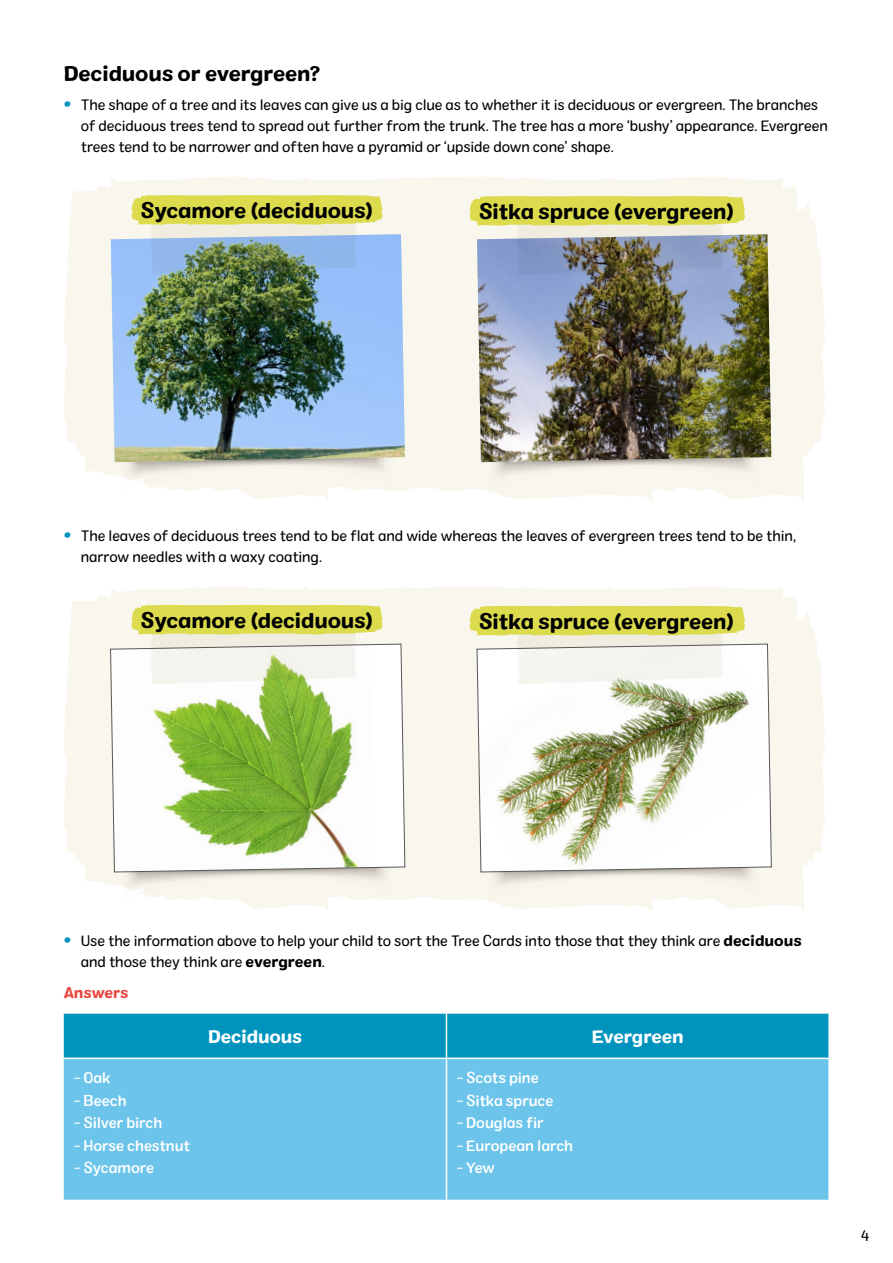
<style>
.page{position:relative;width:893px;height:1263px;background:#fff}
.page>*{position:absolute;margin:0;border:0;box-sizing:border-box;transform-origin:0 0}
.t1{font:21px "Colby St Bld";letter-spacing:-.01em;color:#000}
.t2{font:18px "Colby St Bld";letter-spacing:-.01em;color:#fff}
.t3{font:15px/21px "Colby St Reg";letter-spacing:-.01em;color:#000}
.t4{font:15px "Colby St Med";letter-spacing:-.01em;color:#fff}
.t5{font:15px "Colby St Bld";letter-spacing:-.005em;color:#e9473f}
.s1{font-family:"Colby St Bld";font-size:21px;color:#0093bd}
.s2{font-family:"Colby St Bld"}
</style>
<div class="page">
<svg style="left:64px;top:177px;width:761px;height:324px;fill:#f9f6ee"></svg>
<img style="left:122px;top:462px;width:271px;height:29px">
<img style="left:489px;top:462px;width:271px;height:29px">
<img style="left:111px;top:234px;width:294px;height:228px">
<img style="left:477px;top:234px;width:294px;height:228px">
<svg style="left:131px;top:195px;width:251px;height:79px;background:#b4c498"></svg>
<img style="left:470px;top:196px;width:275px;height:78px">
<svg style="left:64px;top:586px;width:761px;height:325px;fill:#f9f6ee"></svg>
<img style="left:122px;top:872px;width:271px;height:28px">
<img style="left:489px;top:872px;width:271px;height:28px">
<svg style="left:110px;top:644px;width:295px;height:228px"></svg>
<img style="left:477px;top:644px;width:295px;height:228px">
<svg style="left:131px;top:605px;width:251px;height:79px;background:#e6e7ad"></svg>
<svg style="left:470px;top:606px;width:275px;height:78px"></svg>
<div style="left:64px;top:1014px;width:764px;height:43px;background:#0093bd"></div>
<div style="left:64px;top:1059px;width:764px;height:141px;background:#6cc4ea"></div>
<hr style="left:446px;top:1014px;width:1px;height:43px;background:#fff">
<hr style="left:446px;top:1059px;width:1px;height:141px;background:#fff">
<h1 class="t1" style="left:64px;top:60px;width:258px">Deciduous or evergreen?</h1>
<p class="t3" style="left:81px;top:94px;width:748px;text-indent:-17px"><span class="s1">•</span> The shape of a tree and its leaves can give us a big clue as to whether it is deciduous or evergreen. The branches of deciduous trees tend to spread out further from the trunk. The tree has a more ‘bushy’ appearance. Evergreen trees tend to be narrower and often have a pyramid or ‘upside down cone’ shape.</p>
<h1 class="t1" style="left:141px;top:197px;width:234px">Sycamore (deciduous)</h1>
<h1 class="t1" style="left:479px;top:198px;width:257px">Sitka spruce (evergreen)</h1>
<p class="t3" style="left:81px;top:525px;width:717px;text-indent:-17px"><span class="s1">•</span> The leaves of deciduous trees tend to be flat and wide whereas the leaves of evergreen trees tend to be thin, narrow needles with a waxy coating.</p>
<h1 class="t1" style="left:141px;top:607px;width:234px">Sycamore (deciduous)</h1>
<h1 class="t1" style="left:479px;top:608px;width:257px">Sitka spruce (evergreen)</h1>
<p class="t3" style="left:81px;top:930px;width:722px;text-indent:-17px"><span class="s1">•</span> Use the information above to help your child to sort the Tree Cards into those that they think are <span class="s2">deciduous </span>and those they think are <span class="s2">evergreen</span>.</p>
<p class="t5" style="left:64px;top:983px;width:66px">Answers</p>
<p class="t2" style="left:208px;top:1025px;width:95px">Deciduous</p>
<p class="t2" style="left:592px;top:1025px;width:93px">Evergreen</p>
<p class="t4" style="left:74px;top:1068px;width:38px">- Oak</p>
<p class="t4" style="left:74px;top:1091px;width:54px">- Beech</p>
<p class="t4" style="left:74px;top:1113px;width:90px">- Silver birch</p>
<p class="t4" style="left:74px;top:1136px;width:118px">- Horse chestnut</p>
<p class="t4" style="left:74px;top:1158px;width:82px">- Sycamore</p>
<p class="t4" style="left:457px;top:1068px;width:84px">- Scots pine</p>
<p class="t4" style="left:457px;top:1091px;width:98px">- Sitka spruce</p>
<p class="t4" style="left:457px;top:1113px;width:88px">- Douglas fir</p>
<p class="t4" style="left:457px;top:1136px;width:118px">- European larch</p>
<p class="t4" style="left:457px;top:1158px;width:40px">- Yew</p>
<p class="t3" style="left:861px;top:1225px;width:11px">4</p>
</div>
